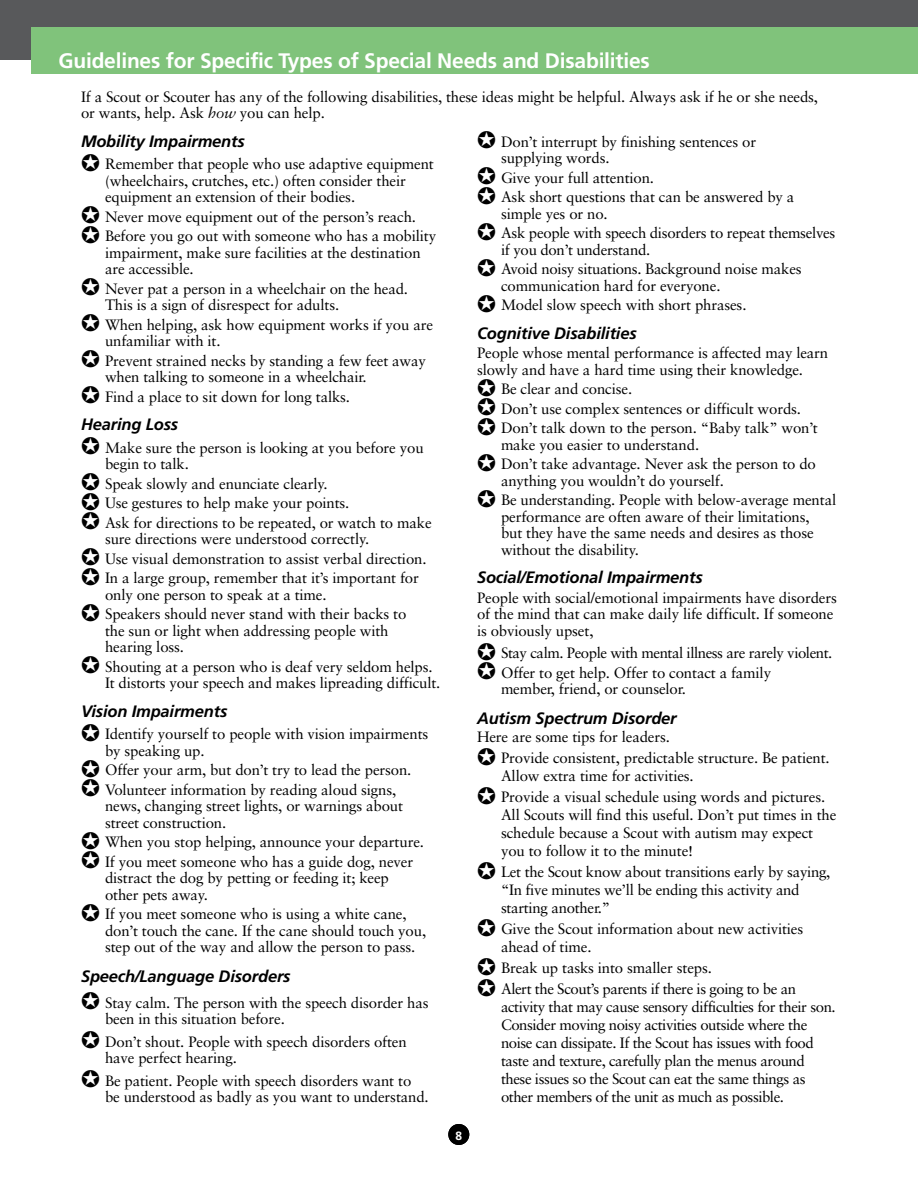
<style>
.page{position:relative;width:918px;height:1188px;background:#fff}
.page>*{position:absolute;margin:0;border:0;box-sizing:border-box;transform-origin:0 0}
.t1{font:700 21px "Frutiger";letter-spacing:-.01em;color:#fff}
.t2{font:italic 700 16.5px "Frutiger";letter-spacing:-.01em;color:#000}
.t3{font:15px/16.5px "Sabon";letter-spacing:-.01em;color:#000}
.t4{font:15px/18px "Sabon";letter-spacing:-.03em;color:#000}
.t5{font:700 12px "Frutiger";color:#fff}
.s1{font-style:italic}
</style>
<div class="page">
<div style="left:448px;top:1124px;width:21px;height:21px;background:#000;border-radius:50%"></div>
<div style="left:0;top:0;width:918px;height:60px;background:#58595b"></div>
<div style="left:32px;top:27px;width:886px;height:47px;background:#80c37b"></div>
<h1 class="t1" style="left:58px;top:48px;width:593px">Guidelines for Specific Types of Special Needs and Disabilities</h1>
<p class="t3" style="left:81px;top:88px;width:739px">If a Scout or Scouter has any of the following disabilities, these ideas might be helpful. Always ask if he or she needs, or wants, help. Ask <span class="s1">how</span> you can help.</p>
<p class="t2" style="left:81px;top:131px;width:165px">Mobility Impairments</p>
<p class="t3" style="left:105px;top:155px;width:330px">Remember that people who use adaptive equipment (wheelchairs, crutches, etc.) often consider their equipment an extension of their bodies.</p>
<p class="t3" style="left:105px;top:206px;width:333px;line-height:19.5px">Never move equipment out of the person’s reach.<br>Before you go out with someone who has a mobility</p>
<p class="t3" style="left:105px;top:244px;width:317px">impairment, make sure facilities at the destination are accessible.</p>
<p class="t3" style="left:105px;top:280px;width:305px">Never pat a person in a wheelchair on the head.<br>This is a sign of disrespect for adults.</p>
<p class="t3" style="left:105px;top:316px;width:330px">When helping, ask how equipment works if you are unfamiliar with it.</p>
<p class="t3" style="left:105px;top:352px;width:323px">Prevent strained necks by standing a few feet away when talking to someone in a wheelchair.</p>
<p class="t3" style="left:105px;top:388px;width:247px">Find a place to sit down for long talks.</p>
<p class="t2" style="left:81px;top:415px;width:99px">Hearing Loss</p>
<p class="t3" style="left:105px;top:439px;width:320px">Make sure the person is looking at you before you begin to talk.</p>
<p class="t3" style="left:105px;top:473px;width:328px;line-height:19.5px">Speak slowly and enunciate clearly.<br>Use gestures to help make your points.<br>Ask for directions to be repeated, or watch to make</p>
<p class="t3" style="left:105px;top:529px;width:323px;line-height:19.5px">sure directions were understood correctly.<br>Use visual demonstration to assist verbal direction.<br>In a large group, remember that it’s important for</p>
<p class="t3" style="left:105px;top:584px;width:303px;line-height:19.5px">only one person to speak at a time.<br>Speakers should never stand with their backs to</p>
<p class="t3" style="left:105px;top:622px;width:285px">the sun or light when addressing people with hearing loss.</p>
<p class="t3" style="left:105px;top:658px;width:337px">Shouting at a person who is deaf very seldom helps.<br>It distorts your speech and makes lipreading difficult.</p>
<p class="t2" style="left:81px;top:701px;width:148px">Vision Impairments</p>
<p class="t3" style="left:105px;top:725px;width:325px">Identify yourself to people with vision impairments by speaking up.</p>
<p class="t3" style="left:105px;top:760px;width:308px;line-height:19.5px">Offer your arm, but don’t try to lead the person.<br>Volunteer information by reading aloud signs,</p>
<p class="t3" style="left:105px;top:797px;width:300px">news, changing street lights, or warnings about street construction.</p>
<p class="t3" style="left:105px;top:832px;width:321px;line-height:19.5px">When you stop helping, announce your departure.<br>If you meet someone who has a guide dog, never</p>
<p class="t3" style="left:105px;top:869px;width:285px">distract the dog by petting or feeding it; keep other pets away.</p>
<p class="t3" style="left:105px;top:905px;width:323px">If you meet someone who is using a white cane, don’t touch the cane. If the cane should touch you, step out of the way and allow the person to pass.</p>
<p class="t2" style="left:81px;top:967px;width:211px">Speech/Language Disorders</p>
<p class="t3" style="left:105px;top:994px;width:325px">Stay calm. The person with the speech disorder has been in this situation before.</p>
<p class="t3" style="left:105px;top:1033px;width:303px">Don’t shout. People with speech disorders often have perfect hearing.</p>
<p class="t3" style="left:105px;top:1072px;width:325px">Be patient. People with speech disorders want to be understood as badly as you want to understand.</p>
<p class="t3" style="left:501px;top:133px;width:257px">Don’t interrupt by finishing sentences or supplying words.</p>
<p class="t3" style="left:501px;top:167px;width:295px;line-height:19.5px">Give your full attention.<br>Ask short questions that can be answered by a</p>
<p class="t3" style="left:501px;top:203px;width:336px;line-height:19.5px">simple yes or no.<br>Ask people with speech disorders to repeat themselves</p>
<p class="t3" style="left:501px;top:239px;width:302px;line-height:19.5px">if you don’t understand.<br>Avoid noisy situations. Background noise makes</p>
<p class="t3" style="left:501px;top:275px;width:247px;line-height:19.5px">communication hard for everyone.<br>Model slow speech with short phrases.</p>
<p class="t2" style="left:477px;top:323px;width:161px">Cognitive Disabilities</p>
<p class="t3" style="left:477px;top:344px;width:353px">People whose mental performance is affected may learn slowly and have a hard time using their knowledge.</p>
<p class="t3" style="left:501px;top:379px;width:318px;line-height:19.5px">Be clear and concise.<br>Don’t use complex sentences or difficult words.<br>Don’t talk down to the person. “Baby talk” won’t</p>
<p class="t3" style="left:501px;top:434px;width:316px;line-height:19.5px">make you easier to understand.<br>Don’t take advantage. Never ask the person to do</p>
<p class="t3" style="left:501px;top:470px;width:337px;line-height:19.5px">anything you wouldn’t do yourself.<br>Be understanding. People with below-average mental</p>
<p class="t3" style="left:501px;top:508px;width:314px">performance are often aware of their limitations, but they have the same needs and desires as those without the disability.</p>
<p class="t2" style="left:477px;top:568px;width:227px">Social/Emotional Impairments</p>
<p class="t3" style="left:477px;top:589px;width:361px">People with social/emotional impairments have disorders of the mind that can make daily life difficult. If someone is obviously upset,</p>
<p class="t4" style="left:501px;top:643px;width:333px;line-height:19.5px">Stay calm. People with mental illness are rarely violent.<br>Offer to get help. Offer to contact a family</p>
<p class="t3" style="left:501px;top:680px;width:186px">member, friend, or counselor.</p>
<p class="t2" style="left:477px;top:709px;width:201px">Autism Spectrum Disorder</p>
<p class="t3" style="left:501px;top:726px;width:330px;line-height:21px;text-indent:-24px">Here are some tips for leaders.<br>Provide consistent, predictable structure. Be patient.</p>
<p class="t3" style="left:501px;top:765px;width:326px;line-height:21px">Allow extra time for activities.<br>Provide a visual schedule using words and pictures.</p>
<p class="t3" style="left:501px;top:806px;width:337px;line-height:18px">All Scouts will find this useful. Don’t put times in the schedule because a Scout with autism may expect you to follow it to the minute!</p>
<p class="t3" style="left:501px;top:863px;width:331px;line-height:18px">Let the Scout know about transitions early by saying, “In five minutes we’ll be ending this activity and starting another.”</p>
<p class="t3" style="left:501px;top:920px;width:304px;line-height:18px">Give the Scout information about new activities ahead of time.</p>
<p class="t4" style="left:501px;top:957px;width:297px;line-height:21px">Break up tasks into smaller steps.<br>Alert the Scout’s parents if there is going to be an</p>
<p class="t4" style="left:501px;top:998px;width:336px">activity that may cause sensory difficulties for their son.<br>Consider moving noisy activities outside where the noise can dissipate. If the Scout has issues with food taste and texture, carefully plan the menus around these issues so the Scout can eat the same things as other members of the unit as much as possible.</p>
<p class="t5" style="left:455px;top:1129px;width:8px">8</p>
</div>
